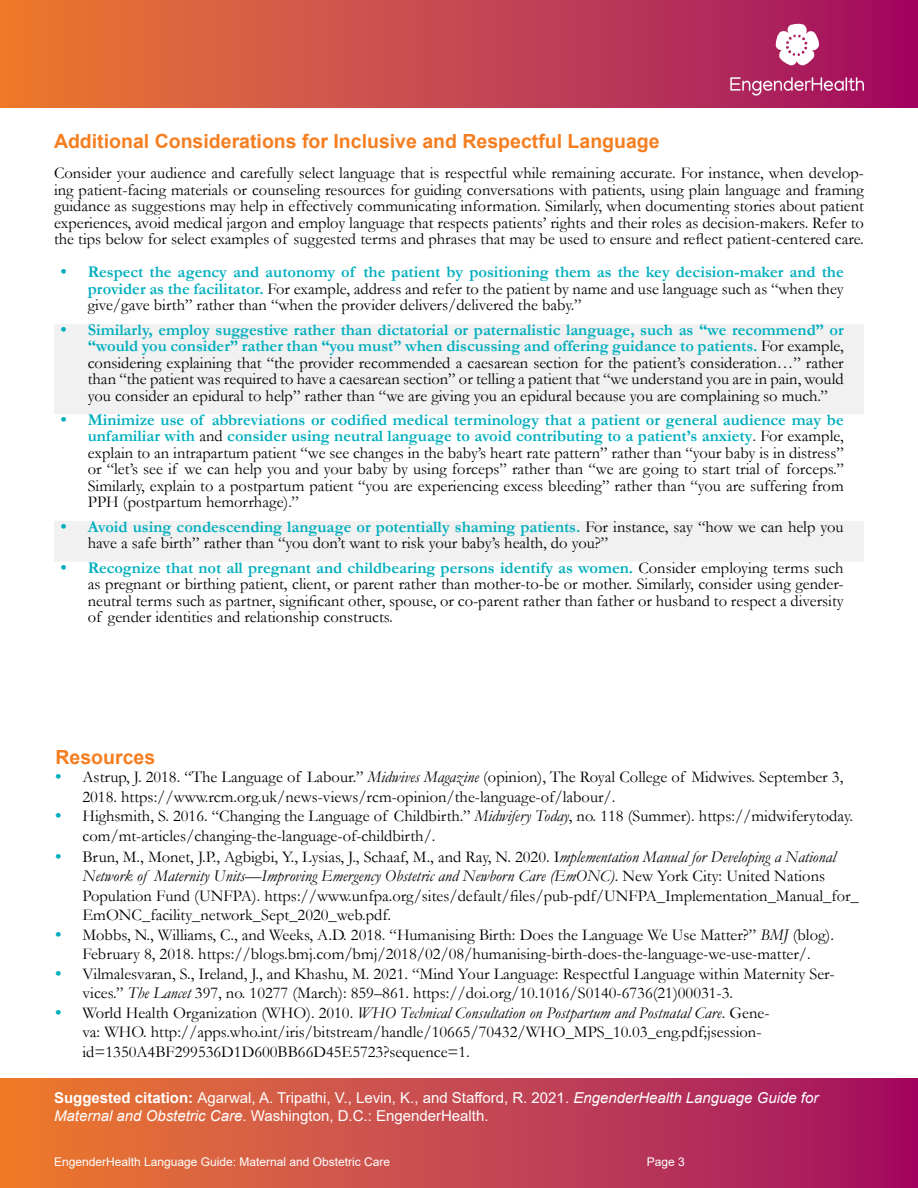
<style>
.page{position:relative;width:918px;height:1188px;background:#fff}
.page>*{position:absolute;margin:0;border:0;box-sizing:border-box;transform-origin:0 0}
.t1{font:700 19.5px "Arial";color:#f57e20}
.t2{font:16.5px/16.5px "Garamond";color:#000}
.t3{font:15px/18px "Arial";color:#fff}
.t4{font:12px "Arial";color:#fff}
.s1{font-family:"Arial";font-weight:700;color:#00aebd}
.s2{font-weight:700;color:#00aebd}
.s3{font-style:italic}
.s4{font-weight:700}
</style>
<div class="page">
<div style="left:0;top:1078px;width:918px;height:110px;background:linear-gradient(to right,#ec7e32,#a11167)"></div>
<div style="left:0;top:0;width:918px;height:108px;background:linear-gradient(to right,#eb7d34,#a00f66)"></div>
<svg style="left:54px;top:324px;width:810px;height:238px;fill:#f1f1f2"></svg>
<svg style="left:730px;top:77px;width:134px;height:19px;background:#bd5081"></svg>
<svg style="left:775px;top:22px;width:45px;height:44px"></svg>
<p class="t1" style="left:54px;top:128px;width:607px">Additional Considerations for Inclusive and Respectful Language</p>
<p class="t2" style="left:54px;top:164px;width:812px;text-align:justify">Consider your audience and carefully select language that is respectful while remaining accurate. For instance, when develop&shy;ing patient-facing materials or counseling resources for guiding conversations with patients, using plain language and framing guidance as suggestions may help in effectively communicating information. Similarly, when documenting stories about patient experiences, avoid medical jargon and employ language that respects patients’ rights and their roles as decision-makers. Refer to the tips below for select examples of suggested terms and phrases that may be used to ensure and reflect patient-centered care.</p>
<p class="t2" style="left:88px;top:264px;width:758px;text-align:justify;text-indent:-27px"><span class="s1">•</span> <span class="s2">Respect the agency and autonomy of the patient by positioning them as the key decision-maker and the provider as the facilitator.</span> For example, address and refer to the patient by name and use language such as “when they give/gave birth” rather than “when the provider delivers/delivered the baby.”</p>
<p class="t2" style="left:88px;top:321px;width:758px;text-align:justify;text-indent:-27px"><span class="s1">•</span> <span class="s2">Similarly, employ suggestive rather than dictatorial or paternalistic language, such as “we recommend” or “would you consider” rather than “you must” when discussing and offering guidance to patients.</span> For example, considering explaining that “the provider recommended a caesarean section for the patient’s consideration…” rather than “the patient was required to have a caesarean section” or telling a patient that “we understand you are in pain, would you consider an epidural to help” rather than “we are giving you an epidural because you are complaining so much.”</p>
<p class="t2" style="left:88px;top:411px;width:758px;text-align:justify;text-indent:-27px"><span class="s1">•</span> <span class="s2">Minimize use of abbreviations or codified medical terminology that a patient or general audience may be unfamiliar with</span> and <span class="s2">consider using neutral language to avoid contributing to a patient’s anxiety</span>. For example, explain to an intrapartum patient “we see changes in the baby’s heart rate pattern” rather than “your baby is in distress” or “let’s see if we can help you and your baby by using forceps” rather than “we are going to start trial of forceps.” Similarly, explain to a postpartum patient “you are experiencing excess bleeding” rather than “you are suffering from PPH (postpartum hemorrhage).”</p>
<p class="t2" style="left:88px;top:518px;width:758px;text-indent:-27px"><span class="s1">•</span> <span class="s2">Avoid using condescending language or potentially shaming patients.</span> For instance, say “how we can help you have a safe birth” rather than “you don’t want to risk your baby’s health, do you?”</p>
<p class="t2" style="left:88px;top:559px;width:758px;text-align:justify;text-indent:-27px"><span class="s1">•</span> <span class="s2">Recognize that not all pregnant and childbearing persons identify as women.</span> Consider employing terms such as pregnant or birthing patient, client, or parent rather than mother-to-be or mother. Similarly, consider using gender&shy;neutral terms such as partner, significant other, spouse, or co-parent rather than father or husband to respect a diversity of gender identities and relationship constructs.</p>
<p class="t1" style="left:56px;top:744px;width:101px">Resources</p>
<p class="t2" style="left:82px;top:767px;width:762px;line-height:19.5px;text-indent:-27px"><span class="s1">•</span> Astrup, J. 2018. “The Language of Labour.” <span class="s3">Midwives Magazine</span> (opinion), The Royal College of Midwives. September 3,<br>2018. https://www.rcm.org.uk/news-views/rcm-opinion/the-language-of/labour/.</p>
<p class="t2" style="left:82px;top:806px;width:772px;line-height:19.5px;text-indent:-27px"><span class="s1">•</span> Highsmith, S. 2016. “Changing the Language of Childbirth.” <span class="s3">Midwifery Today</span>, no. 118 (Summer). https://midwiferytoday. com/mt-articles/changing-the-language-of-childbirth/.</p>
<p class="t2" style="left:82px;top:846px;width:778px;line-height:19.5px;text-indent:-27px"><span class="s1">•</span> Brun, M., Monet, J.P., Agbigbi, Y., Lysias, J., Schaaf, M., and Ray, N. 2020. I<span class="s3">mplementation Manual for Developing a National Network of Maternity Units—Improving Emergency Obstetric and Newborn Care (EmONC)</span>. New York City: United Nations Population Fund (UNFPA). https://www.unfpa.org/sites/default/files/pub-pdf/UNFPA_Implementation_Manual_for_ EmONC_facility_network_Sept_2020_web.pdf.</p>
<p class="t2" style="left:55px;top:924px;width:780px;line-height:19.5px;text-align:center"><span class="s1">•</span> Mobbs, N., Williams, C., and Weeks, A.D. 2018. “Humanising Birth: Does the Language We Use Matter?” <span class="s3">BMJ</span> (blog).<br>February 8, 2018. https://blogs.bmj.com/bmj/2018/02/08/humanising-birth-does-the-language-we-use-matter/.</p>
<p class="t2" style="left:82px;top:963px;width:754px;line-height:19.5px;text-indent:-27px"><span class="s1">•</span> Vilmalesvaran, S., Ireland, J., and Khashu, M. 2021. “Mind Your Language: Respectful Language within Maternity Ser&shy;vices.” <span class="s3">The Lancet</span> 397, no. 10277 (March): 859–861. https://doi.org/10.1016/S0140-6736(21)00031-3.</p>
<p class="t2" style="left:82px;top:1002px;width:689px;line-height:19.5px;text-indent:-27px"><span class="s1">•</span> World Health Organization (WHO). 2010. <span class="s3">WHO Technical Consultation on Postpartum and Postnatal Care</span>. Gene&shy;va: WHO. http://apps.who.int/iris/bitstream/handle/10665/70432/WHO_MPS_10.03_eng.pdf;jsession&shy;id=1350A4BF299536D1D600BB66D45E5723?sequence=1.</p>
<p class="t3" style="left:54px;top:1089px;width:766px"><span class="s4">Suggested citation:</span> Agarwal, A. Tripathi, V., Levin, K., and Stafford, R. 2021. <span class="s3">EngenderHealth Language Guide for<br>Maternal and Obstetric Care</span>. Washington, D.C.: EngenderHealth.</p>
<p class="t4" style="left:54px;top:1154px;width:338px">EngenderHealth Language Guide: Maternal and Obstetric Care</p>
<p class="t4" style="left:647px;top:1154px;width:40px">Page 3</p>
</div>
